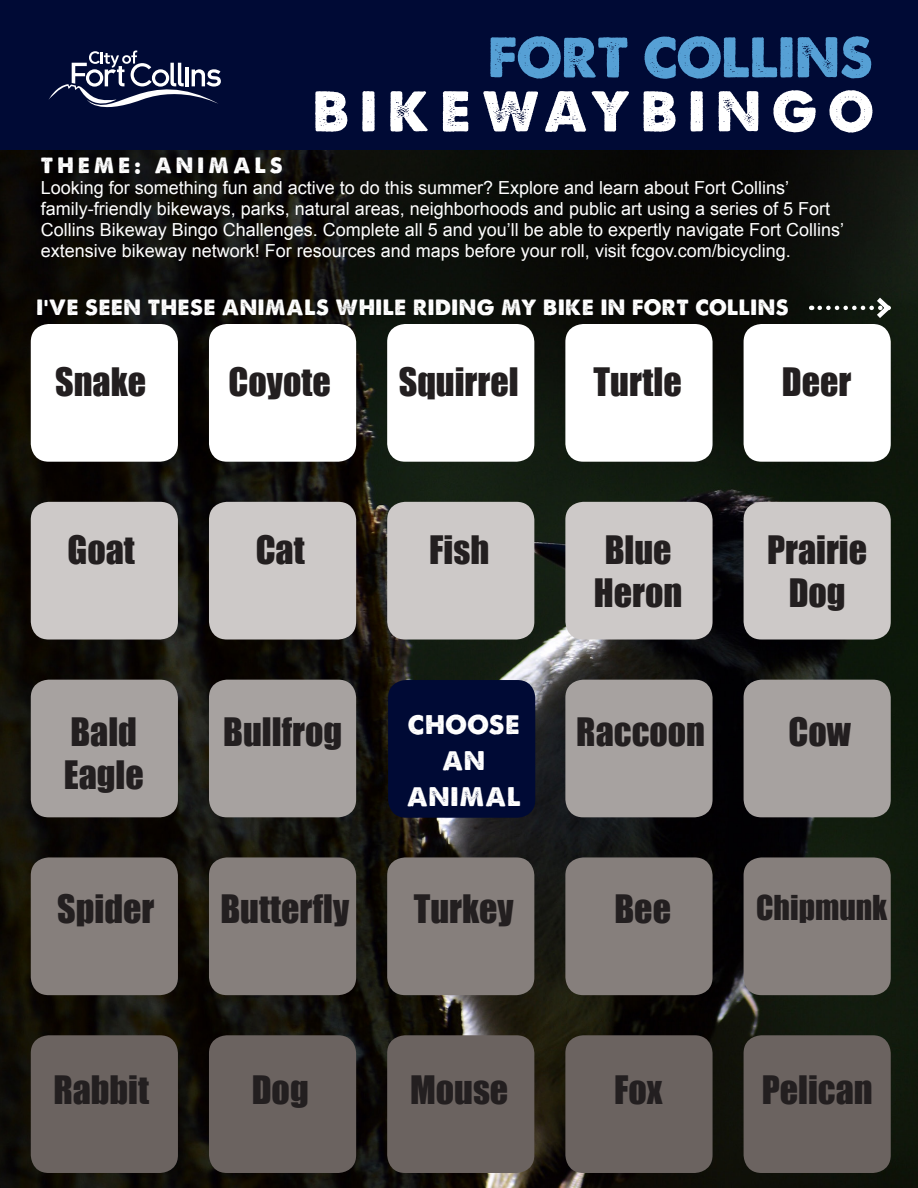
<style>
.page{position:relative;width:918px;height:1188px;background:#fff}
.page>*{position:absolute;margin:0;border:0;box-sizing:border-box;transform-origin:0 0}
.t1{font:54px/54px "A Loveof Thunder";letter-spacing:.065em;color:#fff;text-align:right}
.t2{font:36px/43.2px "Impact";color:#231f20}
.t3{font:31.5px "Impact";color:#231f20}
.t4{font:25.5px/36px "A Loveof Thunder";letter-spacing:.03em;color:#fff;text-align:center}
.t5{font:21px "A Loveof Thunder";letter-spacing:.03em;color:#fff}
.t6{font:21px "A Loveof Thunder";letter-spacing:.2em;color:#fff}
.t7{font:18px/21px "Arial";color:#fff}
.s1{color:#56a0d5}
</style>
<div class="page">
<img style="left:0;top:149px;width:918px;height:1039px">
<div style="left:0;top:0;width:918px;height:149px;background:#000a35"></div>
<svg style="left:49px;top:51px;width:172px;height:56px"></svg>
<div style="left:31px;top:324px;width:147px;height:138px;background:#fff;border-radius:18px"></div>
<div style="left:209px;top:324px;width:147px;height:138px;background:#fff;border-radius:18px"></div>
<div style="left:387px;top:324px;width:147px;height:138px;background:#fff;border-radius:18px"></div>
<div style="left:565px;top:324px;width:148px;height:138px;background:#fff;border-radius:18px"></div>
<div style="left:744px;top:324px;width:147px;height:138px;background:#fff;border-radius:18px"></div>
<svg style="left:820px;top:293px;width:74px;height:30px;background:#282f26"></svg>
<div style="left:31px;top:502px;width:147px;height:138px;background:#cdc9c8;border-radius:18px"></div>
<div style="left:209px;top:502px;width:147px;height:138px;background:#cdc9c8;border-radius:18px"></div>
<div style="left:387px;top:502px;width:147px;height:138px;background:#cdc9c8;border-radius:18px"></div>
<div style="left:565px;top:502px;width:148px;height:138px;background:#cdc9c8;border-radius:18px"></div>
<div style="left:744px;top:502px;width:147px;height:138px;background:#cdc9c8;border-radius:18px"></div>
<div style="left:31px;top:680px;width:147px;height:137px;background:#a7a2a0;border-radius:18px"></div>
<div style="left:209px;top:680px;width:147px;height:137px;background:#a7a2a0;border-radius:18px"></div>
<div style="left:388px;top:680px;width:147px;height:138px;background:#000a35;border-radius:18px"></div>
<div style="left:565px;top:680px;width:148px;height:137px;background:#a7a2a0;border-radius:18px"></div>
<div style="left:744px;top:680px;width:147px;height:137px;background:#a7a2a0;border-radius:18px"></div>
<div style="left:31px;top:857px;width:147px;height:138px;background:#867f7c;border-radius:18px"></div>
<div style="left:209px;top:857px;width:147px;height:138px;background:#867f7c;border-radius:18px"></div>
<div style="left:387px;top:857px;width:147px;height:138px;background:#867f7c;border-radius:18px"></div>
<div style="left:565px;top:857px;width:148px;height:138px;background:#867f7c;border-radius:18px"></div>
<div style="left:744px;top:857px;width:147px;height:138px;background:#867f7c;border-radius:18px"></div>
<div style="left:31px;top:1035px;width:147px;height:138px;background:#6b6360;border-radius:18px"></div>
<div style="left:209px;top:1035px;width:147px;height:138px;background:#6b6360;border-radius:18px"></div>
<div style="left:387px;top:1035px;width:147px;height:138px;background:#6b6360;border-radius:18px"></div>
<div style="left:565px;top:1035px;width:148px;height:138px;background:#6b6360;border-radius:18px"></div>
<div style="left:744px;top:1035px;width:147px;height:138px;background:#6b6360;border-radius:18px"></div>
<p class="t1" style="left:313px;top:30px;width:562px"><span class="s1">FORT COLLINS<br></span>BIKEWAYBINGO</p>
<p class="t6" style="left:41px;top:153px;width:244px">THEME: ANIMALS</p>
<p class="t7" style="left:41px;top:178px;width:805px">Looking for something fun and active to do this summer? Explore and learn about Fort Collins’ family-friendly bikeways, parks, natural areas, neighborhoods and public art using a series of 5 Fort Collins Bikeway Bingo Challenges. Complete all 5 and you’ll be able to expertly navigate Fort Collins’ extensive bikeway network! For resources and maps before your roll, visit fcgov.com/bicycling.</p>
<p class="t5" style="left:37px;top:294px;width:754px">I’VE SEEN THESE ANIMALS WHILE RIDING MY BIKE IN FORT COLLINS</p>
<p class="t2" style="left:55px;top:359px;width:93px">Snake</p>
<p class="t2" style="left:229px;top:359px;width:104px">Coyote</p>
<p class="t2" style="left:399px;top:359px;width:121px">Squirrel</p>
<p class="t2" style="left:594px;top:359px;width:90px">Turtle</p>
<p class="t2" style="left:782px;top:359px;width:71px">Deer</p>
<p class="t2" style="left:68px;top:528px;width:69px">Goat</p>
<p class="t2" style="left:256px;top:528px;width:51px">Cat</p>
<p class="t2" style="left:767px;top:528px;width:102px;text-align:center">Prairie<br>Dog</p>
<p class="t2" style="left:429px;top:528px;width:62px">Fish</p>
<p class="t2" style="left:594px;top:528px;width:90px">Blue<br>Heron</p>
<p class="t4" style="left:408px;top:707px;width:113px">CHOOSE<br>AN</p>
<p class="t4" style="left:407px;top:779px;width:115px">ANIMAL</p>
<p class="t2" style="left:64px;top:709px;width:82px">Bald<br>Eagle</p>
<p class="t2" style="left:223px;top:709px;width:120px">Bullfrog</p>
<p class="t2" style="left:576px;top:709px;width:130px">Raccoon</p>
<p class="t2" style="left:788px;top:709px;width:64px">Cow</p>
<p class="t2" style="left:57px;top:887px;width:99px">Spider</p>
<p class="t2" style="left:220px;top:887px;width:130px">Butterfly</p>
<p class="t2" style="left:414px;top:887px;width:102px">Turkey</p>
<p class="t2" style="left:614px;top:887px;width:58px">Bee</p>
<p class="t3" style="left:756px;top:883px;width:133px">Chipmunk</p>
<p class="t2" style="left:53px;top:1068px;width:97px">Rabbit</p>
<p class="t2" style="left:252px;top:1068px;width:58px">Dog</p>
<p class="t2" style="left:410px;top:1068px;width:100px">Mouse</p>
<p class="t2" style="left:614px;top:1068px;width:50px">Fox</p>
<p class="t2" style="left:762px;top:1068px;width:112px">Pelican</p>
</div>
